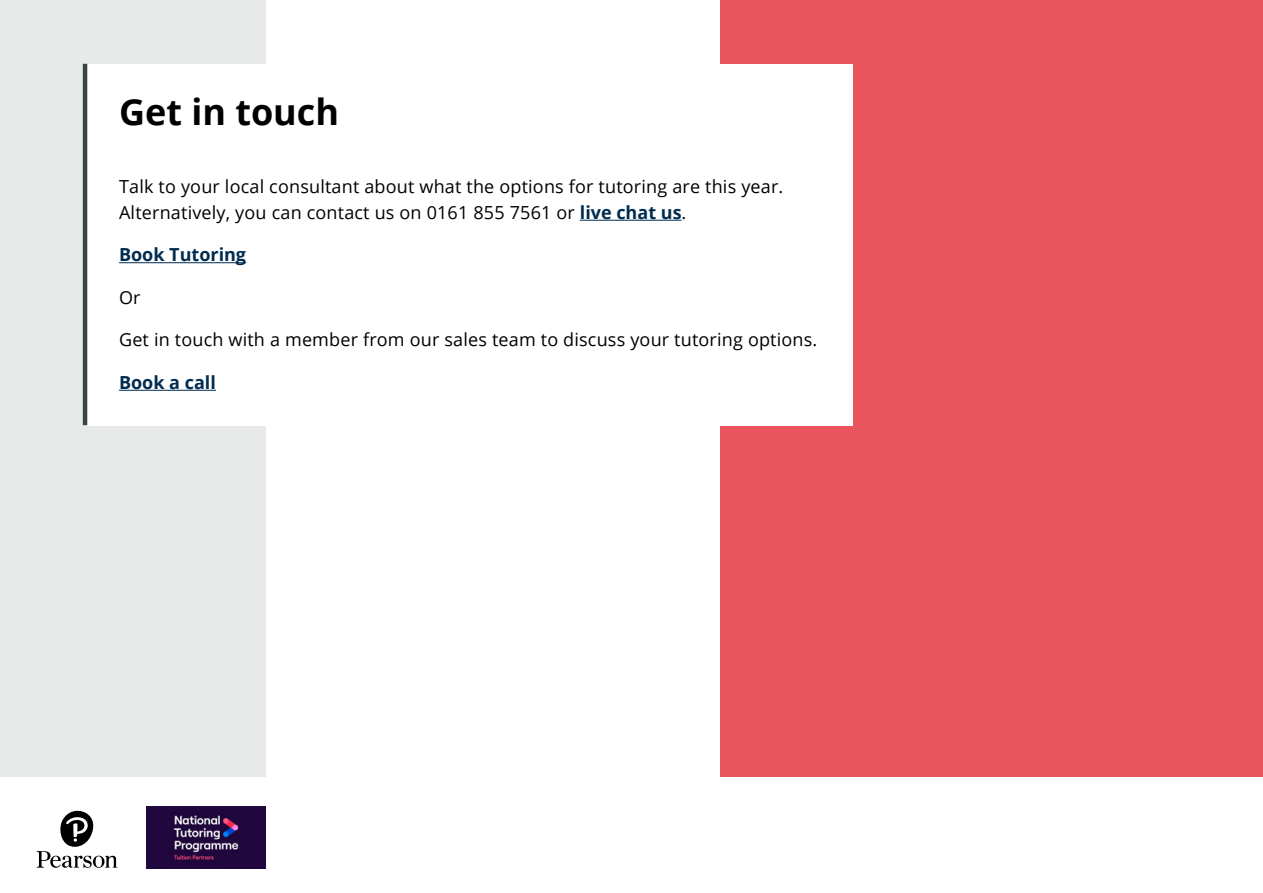
<style>
.page{position:relative;width:1263px;height:893px;background:#fff}
.page>*{position:absolute;margin:0;border:0;box-sizing:border-box;transform-origin:0 0}
.subhead{font:700 36px "Open Sans";color:#000}
.body{font:18px/25.5px "Open Sans";letter-spacing:.01em;color:#000}
.body-2{font:700 18px "Open Sans";color:#002c50}
.s1{font-weight:700;color:#002c50}
</style>
<div class="page">
<div style="left:721px;top:0;width:542px;height:776px;background:#ea545c"></div>
<img style="left:146px;top:806px;width:119px;height:63px">
<svg style="left:37px;top:810px;width:80px;height:58px"></svg>
<div style="left:0;top:0;width:265px;height:776px;background:#e8e9e9"></div>
<div style="left:85px;top:64px;width:768px;height:361px;background:#fff"></div>
<hr style="left:580px;top:220px;width:102px;height:1px;background:#002c50">
<hr style="left:119px;top:262px;width:127px;height:1px;background:#002c50">
<hr style="left:119px;top:390px;width:97px;height:1px;background:#002c50">
<hr style="left:83px;top:64px;width:4px;height:361px;background:#364546">
<p class="subhead" style="left:119px;top:87px;width:222px">Get in touch</p>
<p class="body" style="left:119px;top:174px;width:666px">Talk to your local consultant about what the options for tutoring are this year.<br>Alternatively, you can contact us on 0161 855 7561 or <span class="s1">live chat us</span>.</p>
<p class="body-2" style="left:119px;top:242px;width:129px">Book Tutoring</p>
<p class="body" style="left:119px;top:284px;width:23px">Or</p>
<p class="body" style="left:119px;top:327px;width:700px">Get in touch with a member from our sales team to discuss your tutoring options.</p>
<p class="body-2" style="left:119px;top:370px;width:98px">Book a call</p>
</div>
